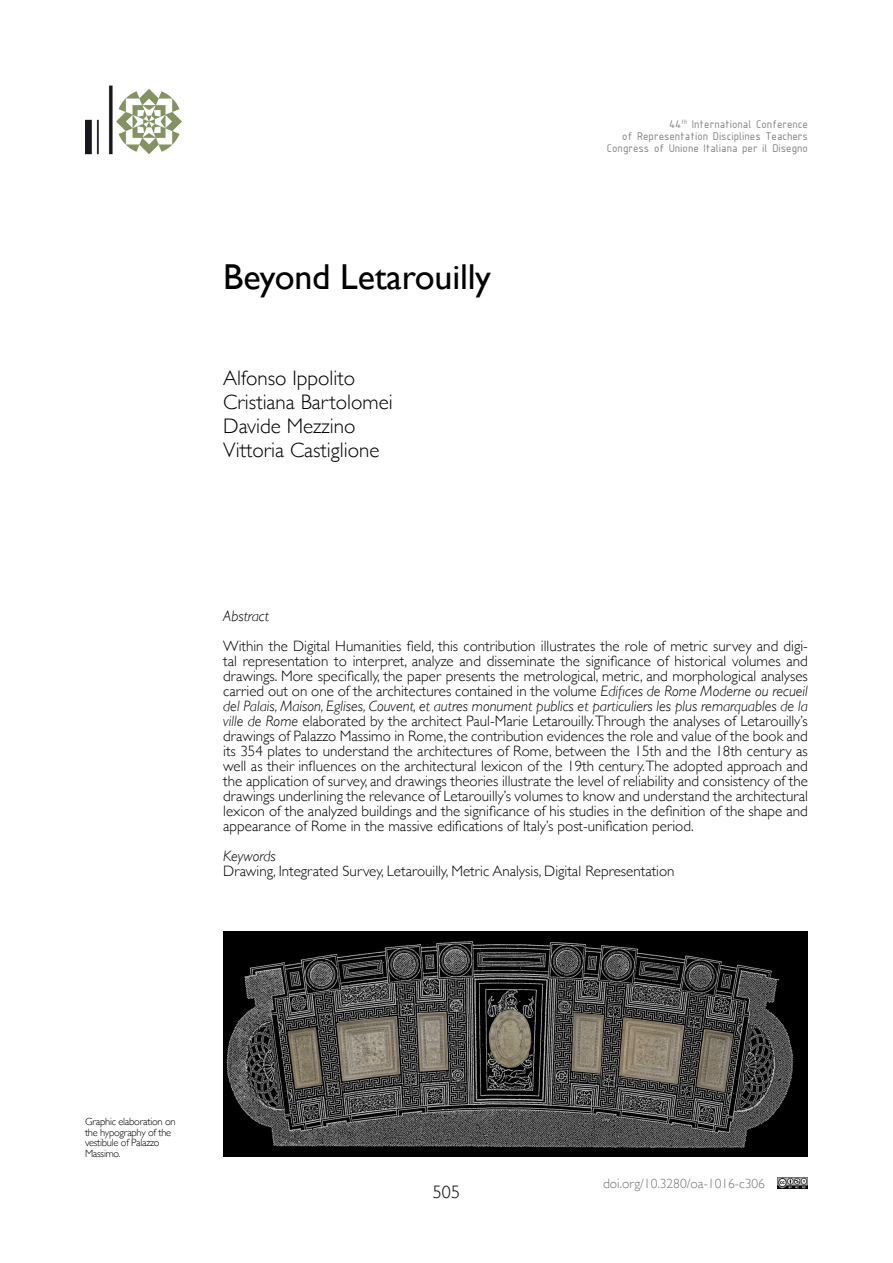
<style>
.page{position:relative;width:893px;height:1263px;background:#fff}
.page>*{position:absolute;margin:0;border:0;box-sizing:border-box;transform-origin:0 0}
.t1{font:36px "Gill Sans";letter-spacing:-.005em;color:#000}
.t2{font:300 21px/24px "Gill Sans";color:#000}
.t3{font:300 18px "Gill Sans";color:#000}
.t4{font:300 15px/15px "Gill Sans";color:#000;text-align:justify}
.t5{font:italic 300 15px "Gill Sans";color:#000}
.t6{font:300 13.5px "Gill Sans";color:#757474}
.t7{font:12px/12px "ISOCPEUR";color:#818080;text-align:right}
.t8{font:300 10.5px/10.5px "Gill Sans";letter-spacing:-.025em;color:#000}
.s1{font-style:italic}
</style>
<div class="page">
<img style="left:778px;top:1178px;width:30px;height:10px">
<img style="left:85px;top:85px;width:97px;height:70px">
<img style="left:223px;top:931px;width:585px;height:225px">
<h1 class="t1" style="left:223px;top:255px;width:269px">Beyond Letarouilly</h1>
<h2 class="t2" style="left:223px;top:365px;width:171px">Alfonso Ippolito<br>Cristiana Bartolomei<br>Davide Mezzino<br>Vittoria Castiglione</h2>
<p class="t7" style="left:607px;top:118px;width:203px">44<sup>th</sup> International Conference<br>of Representation Disciplines Teachers<br>Congress of Unione Italiana per il Disegno</p>
<p class="t5" style="left:223px;top:607px;width:47px">Abstract</p>
<p class="t4" style="left:223px;top:638px;width:586px">Within the Digital Humanities field, this contribution illustrates the role of metric survey and digi&shy;tal representation to interpret, analyze and disseminate the significance of historical volumes and drawings. More specifically, the paper presents the metrological, metric, and morphological analyses carried out on one of the architectures contained in the volume <span class="s1">Edifices de Rome Moderne ou recueil del Palais, Maison, Eglises, Couvent, et autres monument publics et particuliers les plus remarquables de la ville de Rome</span> elaborated by the architect Paul-Marie Letarouilly. Through the analyses of Letarouilly’s drawings of Palazzo Massimo in Rome, the contribution evidences the role and value of the book and its 354 plates to understand the architectures of Rome, between the 15th and the 18th century as well as their influences on the architectural lexicon of the 19th century. The adopted approach and the application of survey, and drawings theories illustrate the level of reliability and consistency of the drawings underlining the relevance of Letarouilly’s volumes to know and understand the architectural lexicon of the analyzed buildings and the significance of his studies in the definition of the shape and appearance of Rome in the massive edifications of Italy’s post-unification period.</p>
<p class="t5" style="left:223px;top:847px;width:54px">Keywords</p>
<p class="t4" style="left:223px;top:863px;width:453px">Drawing, Integrated Survey, Letarouilly, Metric Analysis, Digital Representation</p>
<p class="t8" style="left:85px;top:1116px;width:92px">Graphic elaboration on the hypography of the vestibule of Palazzo<br>Massimo.</p>
<p class="t3" style="left:433px;top:1178px;width:28px">505</p>
<p class="t6" style="left:603px;top:1172px;width:163px">doi.org/10.3280/oa-1016-c306</p>
</div>
